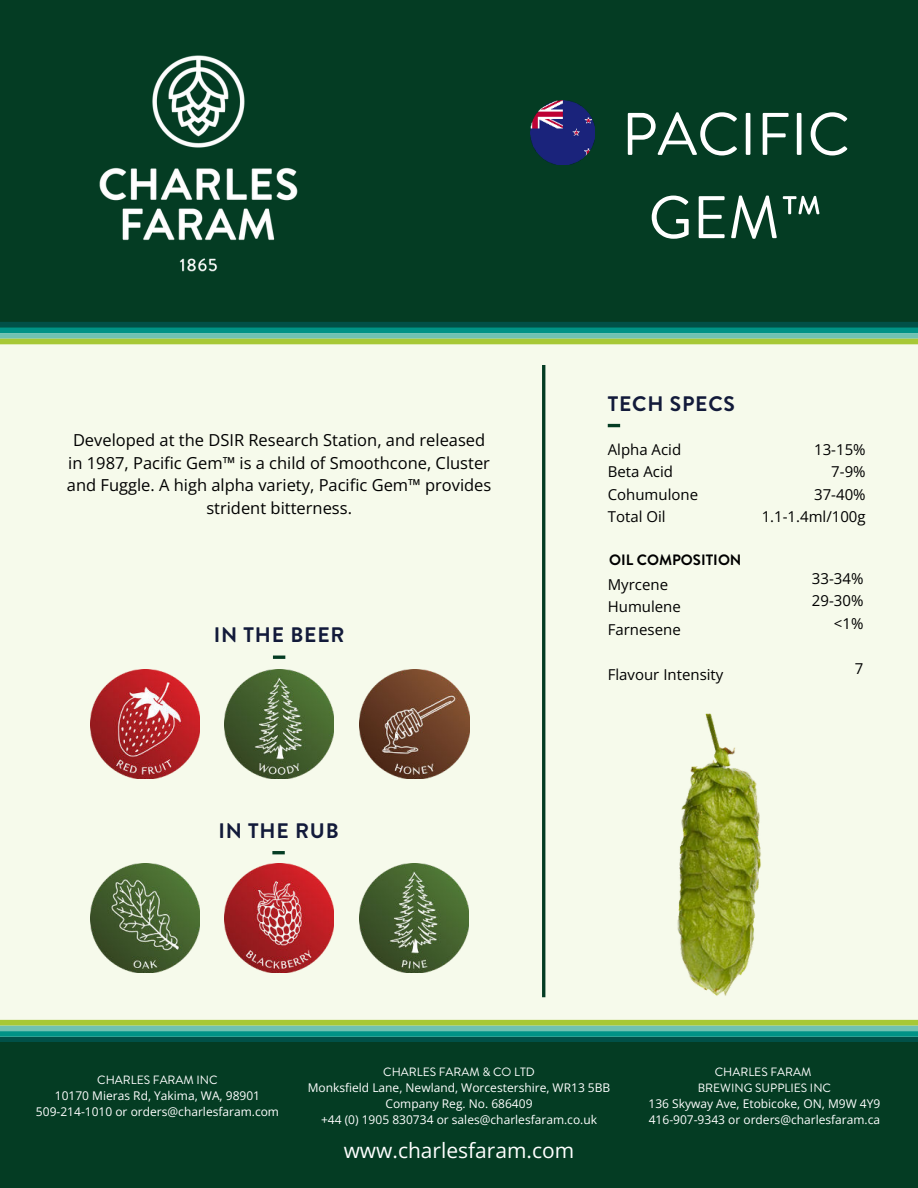
<style>
.page{position:relative;width:918px;height:1188px;background:#f6faeb}
.page>*{position:absolute;margin:0;border:0;box-sizing:border-box;transform-origin:0 0}
.t1{font:60px/83.2px "Brandon Grotesque";color:#fff;text-align:center}
.t2{font:700 21px "Brandon Grotesque";letter-spacing:.04em;color:#121a3a}
.t3{font:21px "Open Sans";color:#fff}
.t4{font:16.5px/22.5px "Open Sans";color:#000;text-align:center}
.t5{font:15px/22.5px "Open Sans";color:#000}
.t6{font:700 15px "Brandon Grotesque";color:#000}
.t7{font:12px/16px "Open Sans";color:#fff;text-align:center}
.t8{font:12px/16px "Brandon Grotesque";color:#fff;text-align:center}
</style>
<div class="page">
<div style="left:0;top:1037px;width:918px;height:5px;background:#015148"></div>
<div style="left:0;top:1031px;width:918px;height:6px;background:#009386"></div>
<div style="left:0;top:1025px;width:918px;height:6px;background:#70c2b2"></div>
<div style="left:0;top:1020px;width:918px;height:5px;background:#a7c836"></div>
<div style="left:0;top:1042px;width:918px;height:146px;background:#043c23"></div>
<div style="left:0;top:0;width:918px;height:327px;background:#043c23"></div>
<div style="left:0;top:322px;width:918px;height:5px;background:#015148"></div>
<div style="left:0;top:327px;width:918px;height:6px;background:#009386"></div>
<div style="left:0;top:333px;width:918px;height:6px;background:#70c2b2"></div>
<div style="left:0;top:339px;width:918px;height:5px;background:#a7c836"></div>
<svg style="left:608px;top:424px;width:12px;height:3px"></svg>
<svg style="left:273px;top:656px;width:12px;height:3px"></svg>
<svg style="left:272px;top:851px;width:13px;height:3px"></svg>
<hr style="left:542px;top:365px;width:3px;height:632px;background:#043c23">
<img style="left:91px;top:669px;width:109px;height:109px">
<img style="left:360px;top:669px;width:109px;height:109px">
<img style="left:359px;top:863px;width:109px;height:109px">
<img style="left:90px;top:863px;width:109px;height:109px">
<img style="left:225px;top:669px;width:109px;height:109px">
<img style="left:224px;top:863px;width:109px;height:109px">
<img style="left:2px;top:55px;width:394px;height:290px">
<img style="left:531px;top:100px;width:64px;height:64px">
<img style="left:677px;top:713px;width:85px;height:283px">
<h1 class="t1" style="left:622px;top:94px;width:230px">PACIFIC<br>GEM™</h1>
<h3 class="t4" style="left:67px;top:429px;width:426px">Developed at the DSIR Research Station, and released in 1987, Pacific Gem™ is a child of Smoothcone, Cluster and Fuggle. A high alpha variety, Pacific Gem™ provides strident bitterness.</h3>
<h2 class="t2" style="left:214px;top:620px;width:132px">IN THE BEER</h2>
<h2 class="t2" style="left:218px;top:816px;width:122px">IN THE RUB</h2>
<h2 class="t2" style="left:608px;top:389px;width:129px">TECH SPECS</h2>
<p class="t5" style="left:608px;top:438px;width:92px">Alpha Acid<br>Beta Acid<br>Cohumulone<br>Total Oil</p>
<p class="t5" style="left:762px;top:438px;width:106px;text-align:right">13-15%<br>7-9%<br>37-40%<br>1.1-1.4ml/100g</p>
<p class="t6" style="left:609px;top:549px;width:134px">OIL COMPOSITION</p>
<p class="t5" style="left:608px;top:573px;width:75px">Myrcene<br>Humulene<br>Farnesene</p>
<p class="t5" style="left:608px;top:663px;width:117px">Flavour Intensity</p>
<p class="t5" style="left:812px;top:567px;width:53px;text-align:right">33-34%<br>29-30% &lt;1%</p>
<p class="t5" style="left:855px;top:657px;width:10px">7</p>
<p class="t8" style="left:97px;top:1072px;width:122px">CHARLES FARAM INC</p>
<p class="t7" style="left:36px;top:1088px;width:245px">10170 Mieras Rd, Yakima, WA, 98901<br>509-214-1010 or orders@charlesfaram.com</p>
<p class="t8" style="left:383px;top:1064px;width:153px">CHARLES FARAM &amp; CO LTD</p>
<p class="t7" style="left:308px;top:1080px;width:304px">Monksfield Lane, Newland, Worcestershire, WR13 5BB<br>Company Reg. No. 686409<br>+44 (0) 1905 830734 or sales@charlesfaram.co.uk</p>
<h2 class="t3" style="left:344px;top:1136px;width:232px">www.charlesfaram.com</h2>
<p class="t8" style="left:698px;top:1064px;width:135px">CHARLES FARAM<br>BREWING SUPPLIES INC</p>
<p class="t7" style="left:648px;top:1096px;width:233px;text-align:left">136 Skyway Ave, Etobicoke, ON, M9W 4Y9<br>416-907-9343 or orders@charlesfaram.ca</p>
</div>
